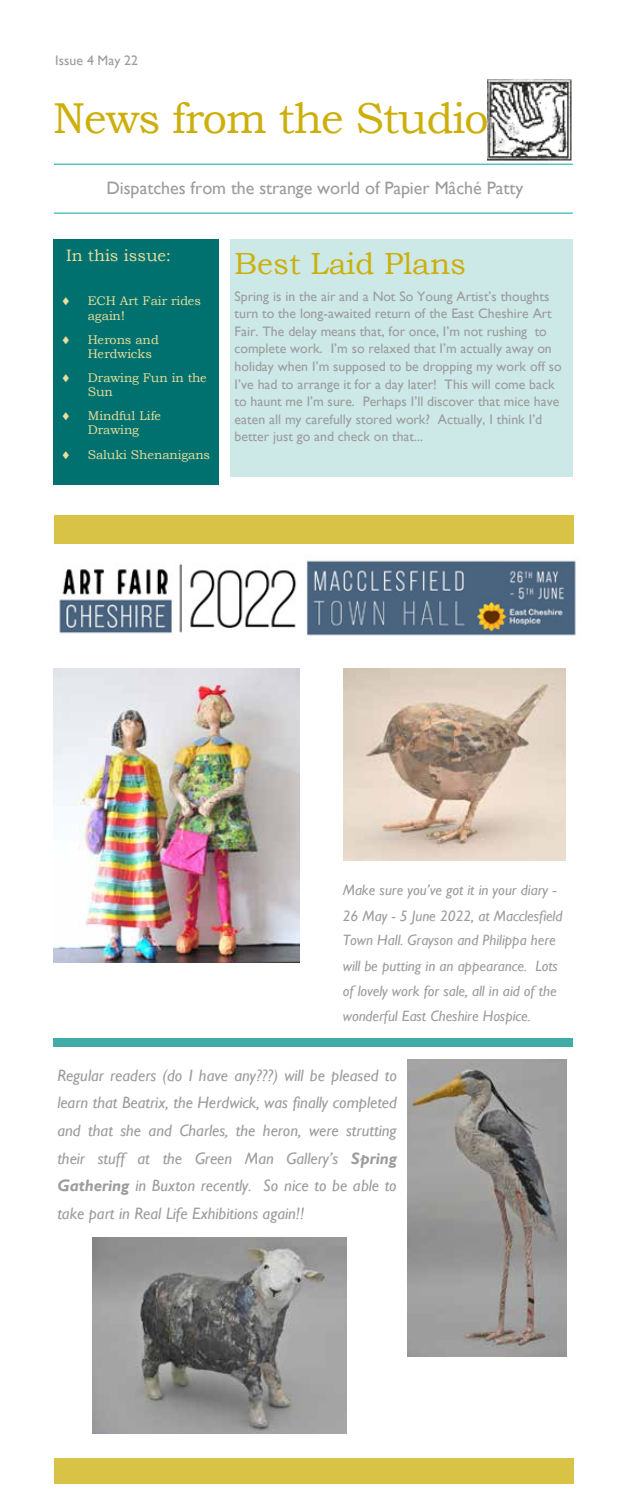
<style>
.page{position:relative;width:627px;height:1512px;background:#fff}
.page>*{position:absolute;margin:0;border:0;box-sizing:border-box;transform-origin:0 0}
.t1{font:43.2px "Bookman Old Style";letter-spacing:-.025em;color:#ccaf0a}
.t2{font:30.6px "Bookman Old Style";color:#ccaf0a}
.t3{font:18px "Gill Sans";color:#9c9c9c}
.t4{font:italic 16.5px/27.6px "Gill Sans";color:#9c9c9c;text-align:justify}
.t5{font:16.5px "Bookman Old Style";color:#ebdf9d}
.t6{font:italic 15px/25px "Gill Sans";color:#9c9c9c}
.t7{font:13.8px/17.5px "Gill Sans";color:#9c9c9c}
.t8{font:12.6px/14.1px "Bookman Old Style";letter-spacing:-.01em;color:#ebdf9d}
.s1{font-weight:700}
</style>
<div class="page">
<hr style="left:54px;top:164px;width:518px;height:1px;background:#00aaa6">
<div style="left:53px;top:1038px;width:519px;height:9px;background:#40aba7"></div>
<div style="left:53px;top:240px;width:166px;height:245px;background:#00716e"></div>
<div style="left:230px;top:240px;width:342px;height:237px;background:#cce9e8"></div>
<div style="left:54px;top:515px;width:519px;height:28px;background:#d8c347"></div>
<img style="left:487px;top:80px;width:85px;height:81px">
<img style="left:54px;top:668px;width:246px;height:294px">
<img style="left:59px;top:560px;width:517px;height:76px">
<img style="left:343px;top:668px;width:222px;height:193px">
<img style="left:407px;top:1059px;width:159px;height:297px">
<img style="left:93px;top:1238px;width:253px;height:196px">
<div style="left:54px;top:1458px;width:519px;height:25px;background:#d8c347"></div>
<hr style="left:54px;top:213px;width:518px;height:1px;background:#00aaa6">
<p class="t7" style="left:55px;top:53px;width:84px">Issue 4 May 22</p>
<h1 class="t1" style="left:53px;top:102px;width:436px">News from the Studio</h1>
<h3 class="t3" style="left:106px;top:181px;width:418px">Dispatches from the strange world of Papier Mâché Patty</h3>
<p class="t5" style="left:66px;top:249px;width:107px">In this issue:</p>
<p class="t8" style="left:88px;top:295px;width:115px;text-indent:-27px">◻ ECH Art Fair rides again!</p>
<p class="t8" style="left:88px;top:334px;width:73px;text-indent:-27px">◻ Herons and<br>Herdwicks</p>
<p class="t8" style="left:88px;top:372px;width:121px;text-indent:-27px">◻ Drawing Fun in the<br>Sun</p>
<p class="t8" style="left:61px;top:410px;width:102px;text-align:center">◻ Mindful Life<br>Drawing</p>
<p class="t8" style="left:61px;top:449px;width:151px">◻ Saluki Shenanigans</p>
<h2 class="t2" style="left:234px;top:252px;width:233px">Best Laid Plans</h2>
<p class="t7" style="left:234px;top:288px;width:328px">Spring is in the air and a Not So Young Artist’s thoughts turn to the long-awaited return of the East Cheshire Art Fair. The delay means that, for once, I’m not rushing to complete work. I’m so relaxed that I’m actually away on holiday when I’m supposed to be dropping my work off so I’ve had to arrange it for a day later! This will come back to haunt me I’m sure. Perhaps I’ll discover that mice have eaten all my carefully stored work? Actually, I think I’d better just go and check on that...</p>
<p class="t6" style="left:342px;top:878px;width:221px">Make sure you’ve got it in your diary - 26 May - 5 June 2022, at Macclesfield Town Hall. Grayson and Philippa here will be putting in an appearance. Lots of lovely work for sale, all in aid of the wonderful East Cheshire Hospice.</p>
<p class="t4" style="left:57px;top:1062px;width:341px">Regular readers (do I have any???) will be pleased to learn that Beatrix, the Herdwick, was finally completed and that she and Charles, the heron, were strutting their stuff at the Green Man Gallery’s <span class="s1">Spring Gathering</span> in Buxton recently. So nice to be able to take part in Real Life Exhibitions again!!</p>
</div>
